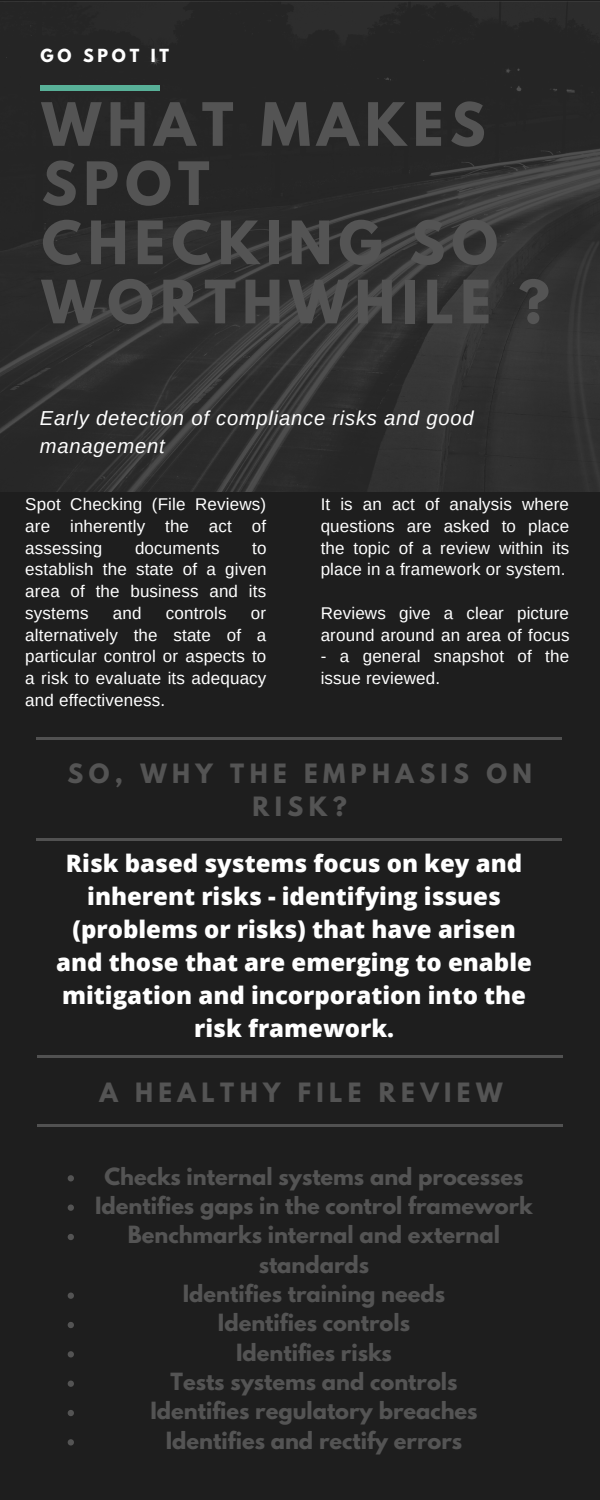
<style>
.page{position:relative;width:600px;height:1500px;background:#1e1e1e}
.page>*{position:absolute;margin:0;border:0;box-sizing:border-box;transform-origin:0 0}
.t1{font:700 52.9px/59.2px "League Spartan";letter-spacing:.12em;color:#545454}
.t2{font:800 24px/33px "Open Sans";color:#fff;text-align:center}
.t3{font:700 23.6px/33px "League Spartan";letter-spacing:.23em;color:#545454;text-align:center}
.t4{font:700 21px/29.3px "League Spartan";color:#545454;text-align:center}
.t5{font:italic 20.2px/28.1px "Arimo";letter-spacing:.04em;color:#fff}
.t6{font:17px/21.8px "Arimo";letter-spacing:.01em;color:#fff;text-align:justify}
.t7{font:700 16px "League Spartan";letter-spacing:.23em;color:#fff}
</style>
<div class="page">
<img style="left:0;top:1px;width:600px;height:490px">
<div style="left:40px;top:85px;width:120px;height:6px;background:#58b098"></div>
<hr style="left:37px;top:1055px;width:526px;height:3px;background:#515151">
<hr style="left:37px;top:1124px;width:526px;height:2px;background:#515151">
<hr style="left:36px;top:737px;width:526px;height:2px;background:#515151">
<hr style="left:36px;top:839px;width:526px;height:2px;background:#515151">
<svg style="left:68px;top:1175px;width:6px;height:6px"></svg>
<svg style="left:68px;top:1205px;width:6px;height:6px"></svg>
<svg style="left:68px;top:1234px;width:6px;height:6px"></svg>
<svg style="left:68px;top:1293px;width:6px;height:6px"></svg>
<svg style="left:68px;top:1322px;width:6px;height:6px"></svg>
<svg style="left:68px;top:1351px;width:6px;height:7px"></svg>
<svg style="left:68px;top:1381px;width:6px;height:6px"></svg>
<svg style="left:68px;top:1410px;width:6px;height:6px"></svg>
<svg style="left:68px;top:1439px;width:6px;height:7px"></svg>
<p class="t7" style="left:41px;top:48px;width:130px">GO SPOT IT</p>
<h1 class="t1" style="left:42px;top:102px;width:510px">WHAT MAKES<br>SPOT<br>CHECKING SO<br>WORTHWHILE ?</h1>
<p class="t5" style="left:40px;top:404px;width:435px">Early detection of compliance risks and good management</p>
<p class="t6" style="left:25px;top:493px;width:242px">Spot Checking (File Reviews) are inherently the act of assessing</p>
<p class="t6" style="left:135px;top:537px;width:86px">documents</p>
<p class="t6" style="left:25px;top:537px;width:243px;text-indent:227px">to establish the state of a given area of the business and its systems</p>
<p class="t6" style="left:113px;top:602px;width:30px">and</p>
<p class="t6" style="left:166px;top:602px;width:62px">controls</p>
<p class="t6" style="left:25px;top:602px;width:243px;text-indent:226px">or alternatively the state of a particular control or aspects to a risk to evaluate its adequacy and effectiveness.</p>
<p class="t6" style="left:321px;top:493px;width:250px">It is an act of analysis where questions are asked to place the topic of a review within its place in a framework or system.</p>
<p class="t6" style="left:321px;top:602px;width:250px">Reviews give a clear picture around around an area of focus</p>
<p class="t6" style="left:321px;top:646px;width:250px">- a general snapshot of the issue reviewed.</p>
<h3 class="t3" style="left:68px;top:760px;width:466px">SO, WHY THE EMPHASIS ON<br>RISK?</h3>
<h2 class="t2" style="left:56px;top:846px;width:477px">Risk based systems focus on key and inherent risks - identifying issues (problems or risks) that have arisen and those that are emerging to enable mitigation and incorporation into the risk framework.</h2>
<h3 class="t3" style="left:99px;top:1079px;width:405px">A HEALTHY FILE REVIEW</h3>
<p class="t4" style="left:95px;top:1164px;width:439px">Checks internal systems and processes<br>Identifies gaps in the control framework<br>Benchmarks internal and external standards<br>Identifies training needs<br>Identifies controls<br>Identifies risks<br>Tests systems and controls<br>Identifies regulatory breaches<br>Identifies and rectify errors</p>
</div>
